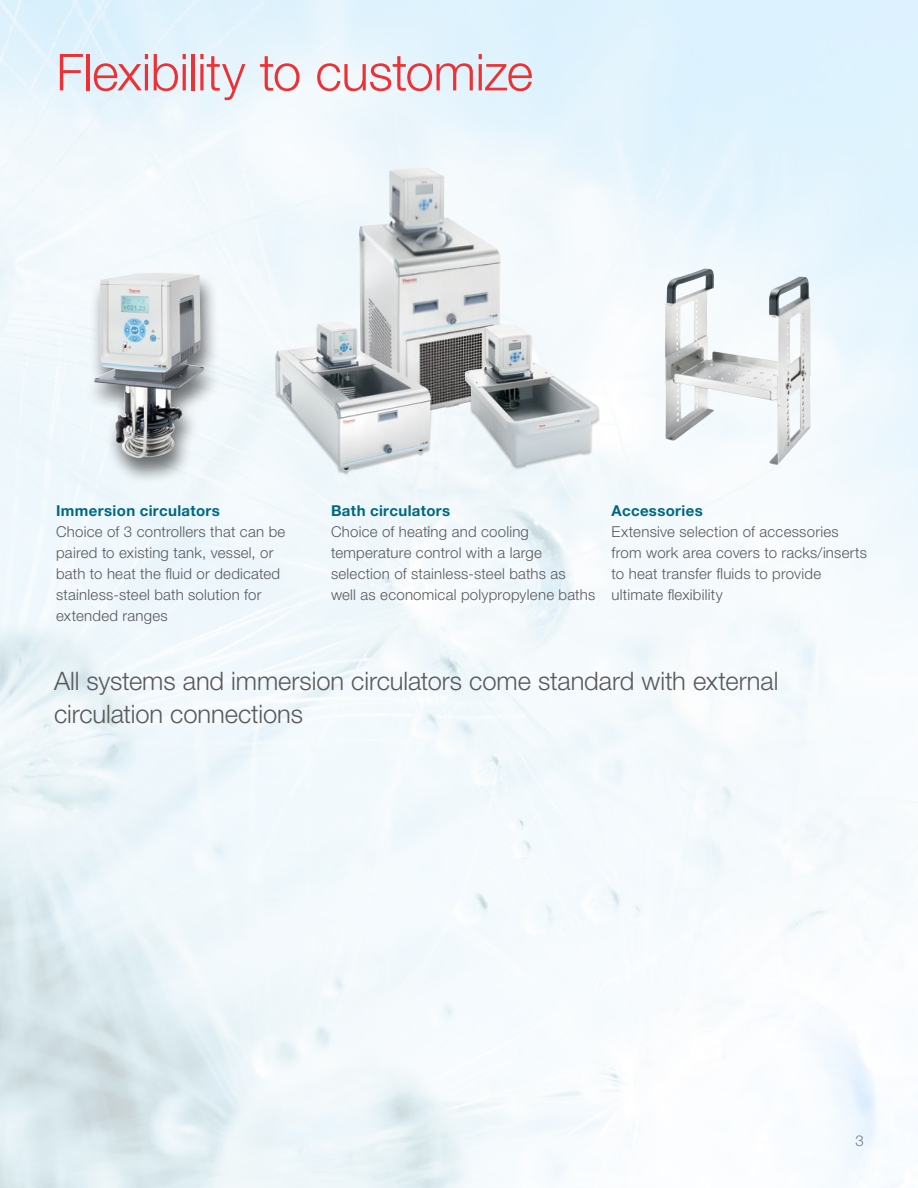
<style>
.page{position:relative;width:918px;height:1188px;background:#fff}
.page>*{position:absolute;margin:0;border:0;box-sizing:border-box;transform-origin:0 0}
.t1{font:300 51px "Helvetica Neue LTW1 G";letter-spacing:-.01em;color:#ee3134}
.t2{font:300 25.5px/33px "Helvetica Neue LTW1 G";letter-spacing:-.005em;color:#58595b}
.t3{font:300 15px/21px "Helvetica Neue LTW1 G";letter-spacing:.015em;color:#58595b}
.t4{font:700 15px "Helvetica Neue LTW1 G";letter-spacing:.025em;color:#006880}
</style>
<div class="page">
<img style="left:359px;top:167px;width:142px;height:250px">
<div style="left:85px;top:271px;width:137px;height:214px;background:#000;opacity:.55"></div>
<img style="left:94px;top:273px;width:110px;height:186px">
<div style="left:275px;top:323px;width:157px;height:153px;background:#000;opacity:.25"></div>
<img style="left:276px;top:322px;width:155px;height:148px">
<div style="left:463px;top:324px;width:137px;height:146px;background:#000;opacity:.25"></div>
<img style="left:465px;top:324px;width:133px;height:142px">
<img style="left:665px;top:268px;width:146px;height:197px">
<h1 class="t1" style="left:56px;top:41px;width:478px">Flexibility to customize</h1>
<p class="t4" style="left:56px;top:501px;width:165px">Immersion circulators</p>
<p class="t3" style="left:56px;top:521px;width:231px">Choice of 3 controllers that can be paired to existing tank, vessel, or bath to heat the fluid or dedicated stainless-steel bath solution for extended ranges</p>
<p class="t4" style="left:331px;top:501px;width:121px">Bath circulators</p>
<p class="t3" style="left:331px;top:521px;width:266px">Choice of heating and cooling temperature control with a large selection of stainless-steel baths as<br>well as economical polypropylene baths</p>
<p class="t4" style="left:612px;top:501px;width:93px">Accessories</p>
<p class="t3" style="left:612px;top:521px;width:257px">Extensive selection of accessories from work area covers to racks/inserts to heat transfer fluids to provide ultimate flexibility</p>
<h2 class="t2" style="left:54px;top:664px;width:726px">All systems and immersion circulators come standard with external circulation connections</h2>
<p class="t3" style="left:856px;top:1130px;width:10px">3</p>
</div>
